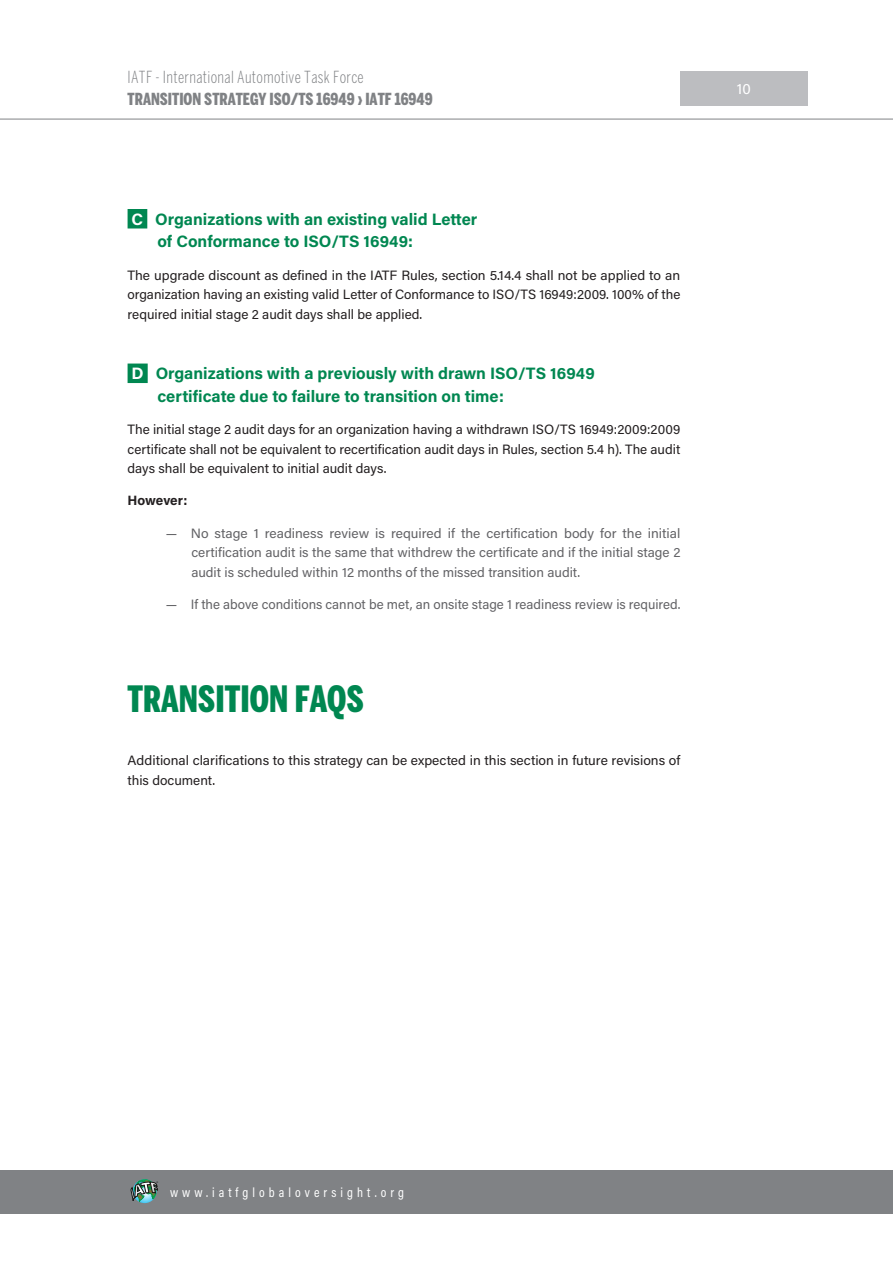
<style>
.page{position:relative;width:893px;height:1263px;background:#fff}
.page>*{position:absolute;margin:0;border:0;box-sizing:border-box;transform-origin:0 0}
.t1{font:900 extra-condensed 36px "Benton Sans";color:#008751}
.t2{font:700 16.5px/22.5px "Acumin Pro";color:#008751}
.t3{font:900 extra-condensed 16.5px "Benton Sans";color:#808285}
.t4{font:300 extra-condensed 16.5px "Benton Sans";letter-spacing:.02em;color:#808285}
.t5{font:15px "Acumin Pro";color:#fff}
.t6{font:13.5px/19.5px "Acumin Pro";color:#231f20;text-align:justify}
.t7{font:13.5px/19.5px "Acumin Pro";color:#636366;text-align:justify}
.t8{font:13.5px "Acumin Pro Cond";letter-spacing:.3em;color:#fff}
.t9{font:700 13.5px "Acumin Pro";letter-spacing:-.01em;color:#231f20}
.t10{font:300 2.25px "Helvetica Neue";color:#000}
.s1{color:#fff}
</style>
<div class="page">
<div style="left:0;top:1170px;width:893px;height:44px;background:#808285"></div>
<hr style="left:0;top:119px;width:893px;height:1px;background:#808285">
<div style="left:680px;top:71px;width:127px;height:34px;background:#bcbdc0"></div>
<svg style="left:131px;top:1179px;width:27px;height:24px"></svg>
<div style="left:128px;top:209px;width:19px;height:19px;background:#008751"></div>
<div style="left:128px;top:363px;width:20px;height:20px;background:#008751"></div>
<p class="t4" style="left:128px;top:67px;width:238px">IATF - International Automotive Task Force</p>
<p class="t3" style="left:128px;top:90px;width:307px">TRANSITION STRATEGY ISO/TS 16949 › IATF 16949</p>
<p class="t2" style="left:157px;top:207px;width:322px;text-indent:-26px"><span class="s1">C</span> Organizations with an existing valid Letter of Conformance to ISO/TS 16949:</p>
<p class="t6" style="left:128px;top:264px;width:554px">The upgrade discount as defined in the IATF Rules, section 5.14.4 shall not be applied to an organization having an existing valid Letter of Conformance to ISO/TS 16949:2009. 100% of the required initial stage 2 audit days shall be applied.</p>
<p class="t2" style="left:157px;top:362px;width:439px;text-indent:-26px"><span class="s1">D</span> Organizations with a previously with drawn ISO/TS 16949 certificate due to failure to transition on time:</p>
<p class="t6" style="left:128px;top:419px;width:554px">The initial stage 2 audit days for an organization having a withdrawn ISO/TS 16949:2009:2009 certificate shall not be equivalent to recertification audit days in Rules, section 5.4 h). The audit days shall be equivalent to initial audit days.</p>
<p class="t9" style="left:128px;top:491px;width:61px">However:</p>
<p class="t7" style="left:191px;top:523px;width:491px;text-indent:-26px">— No stage 1 readiness review is required if the certification body for the initial certification audit is the same that withdrew the certificate and if the initial stage 2 audit is scheduled within 12 months of the missed transition audit.</p>
<p class="t7" style="left:166px;top:594px;width:516px">— If the above conditions cannot be met, an onsite stage 1 readiness review is required.</p>
<h1 class="t1" style="left:128px;top:677px;width:238px">TRANSITION FAQS</h1>
<p class="t6" style="left:128px;top:750px;width:554px">Additional clarifications to this strategy can be expected in this section in future revisions of this document.</p>
<p class="t5" style="left:737px;top:78px;width:15px">10</p>
<p class="t10" style="left:157px;top:1180px;width:3px">®</p>
<p class="t8" style="left:170px;top:1183px;width:235px">www.iatfglobaloversight.org</p>
</div>
